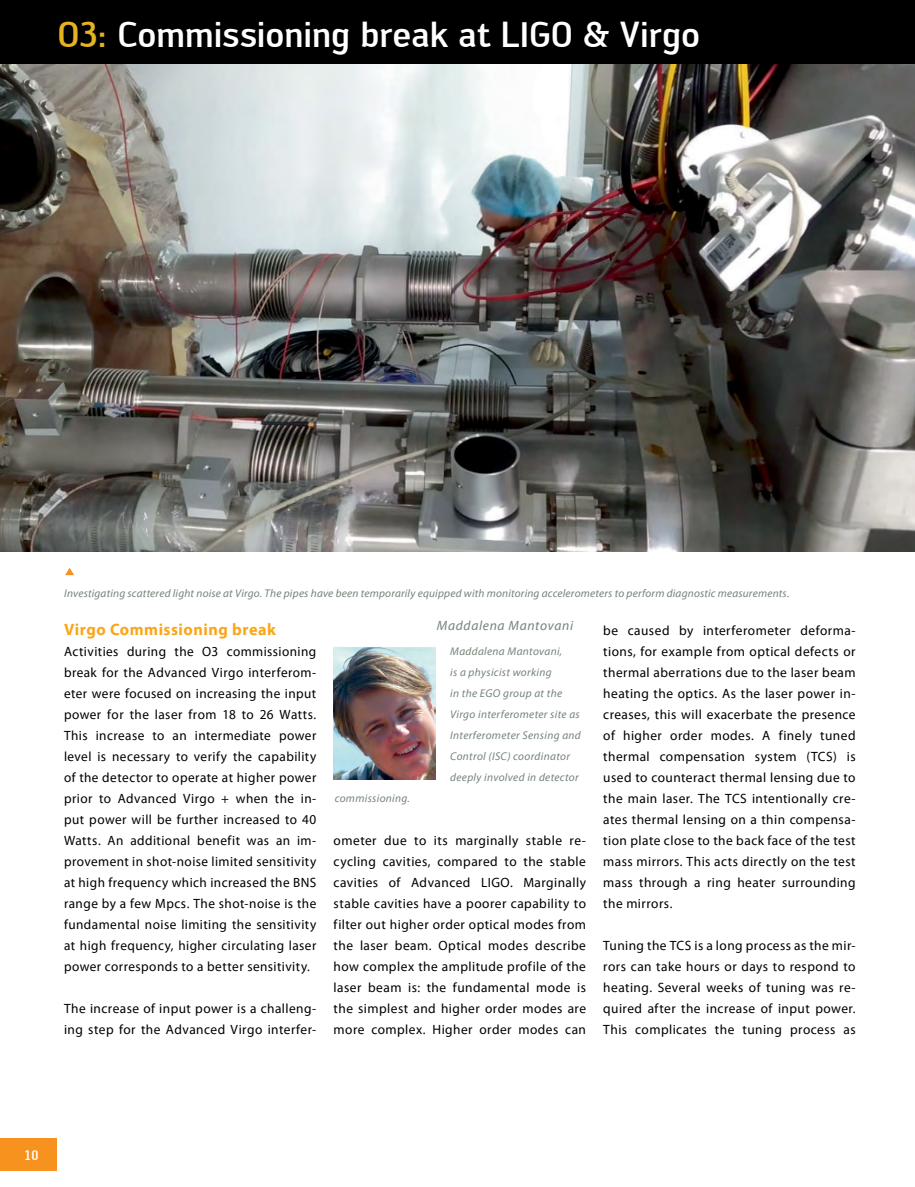
<style>
.page{position:relative;width:915px;height:1187px;background:#fff}
.page>*{position:absolute;margin:0;border:0;box-sizing:border-box;transform-origin:0 0}
.t1{font:500 35.25px "Engel";letter-spacing:-.005em;color:#fff}
.t2{font:700 16.5px "Myriad Pro";letter-spacing:.03em;color:#faa61a}
.t3{font:13.5px/21px "Myriad Pro";letter-spacing:.035em;color:#000;text-align:justify}
.t4{font:italic 13.5px "Myriad Pro";letter-spacing:.05em;color:#738478}
.t5{font:500 13.5px "Engel";color:#fff}
.t6{font:italic 11.25px/21px "Myriad Pro";letter-spacing:.025em;color:#738478}
.s1{color:#e7b222}
</style>
<div class="page">
<img style="left:0;top:63px;width:914px;height:488px">
<div style="left:0;top:0;width:914px;height:63px;background:#000"></div>
<svg style="left:65px;top:568px;width:9px;height:7px"></svg>
<img style="left:333px;top:646px;width:102px;height:133px">
<div style="left:0;top:1138px;width:56px;height:32px;background:#f7921e"></div>
<h1 class="t1" style="left:57px;top:14px;width:644px"><span class="s1">O3:</span> Commissioning break at LIGO &amp; Virgo</h1>
<p class="t6" style="left:64px;top:582px;width:726px">Investigating scattered light noise at Virgo. The pipes have been temporarily equipped with monitoring accelerometers to perform diagnostic measurements.</p>
<p class="t2" style="left:64px;top:620px;width:213px">Virgo Commissioning break</p>
<p class="t3" style="left:64px;top:641px;width:254px">Activities during the O3 commissioning break for the Advanced Virgo interferom&shy;eter were focused on increasing the input power for the laser from 18 to 26 Watts.<br>This increase to an intermediate power level is necessary to verify the capability of the detector to operate at higher power prior to Advanced Virgo + when the in&shy;put power will be further increased to 40<br>Watts. An additional benefit was an im&shy;provement in shot-noise limited sensitivity at high frequency which increased the BNS range by a few Mpcs. The shot-noise is the fundamental noise limiting the sensitivity at high frequency, higher circulating laser power corresponds to a better sensitivity.</p>
<p class="t3" style="left:64px;top:998px;width:254px">The increase of input power is a challeng&shy;ing step for the Advanced Virgo interfer-</p>
<p class="t4" style="left:437px;top:617px;width:138px">Maddalena Mantovani</p>
<p class="t6" style="left:334px;top:788px;width:77px">commissioning.</p>
<p class="t6" style="left:450px;top:640px;width:132px">Maddalena Mantovani,<br>is a physicist working<br>in the EGO group at the<br>Virgo interferometer site as<br>Interferometer Sensing and<br>Control (ISC) coordinator deeply involved in detector</p>
<p class="t3" style="left:333px;top:830px;width:254px">ometer due to its marginally stable re&shy;cycling cavities, compared to the stable cavities of Advanced LIGO. Marginally stable cavities have a poorer capability to filter out higher order optical modes from the laser beam. Optical modes describe how complex the amplitude profile of the laser beam is: the fundamental mode is the simplest and higher order modes are more complex. Higher order modes can</p>
<p class="t3" style="left:603px;top:620px;width:254px">be caused by interferometer deforma&shy;tions, for example from optical defects or thermal aberrations due to the laser beam heating the optics. As the laser power in&shy;creases, this will exacerbate the presence of higher order modes. A finely tuned thermal compensation system (TCS) is used to counteract thermal lensing due to the main laser. The TCS intentionally cre&shy;ates thermal lensing on a thin compensa&shy;tion plate close to the back face of the test mass mirrors. This acts directly on the test mass through a ring heater surrounding the mirrors.</p>
<p class="t3" style="left:603px;top:935px;width:254px">Tuning the TCS is a long process as the mir&shy;rors can take hours or days to respond to heating. Several weeks of tuning was re&shy;quired after the increase of input power.<br>This complicates the tuning process as</p>
<p class="t5" style="left:25px;top:1147px;width:15px">10</p>
</div>
